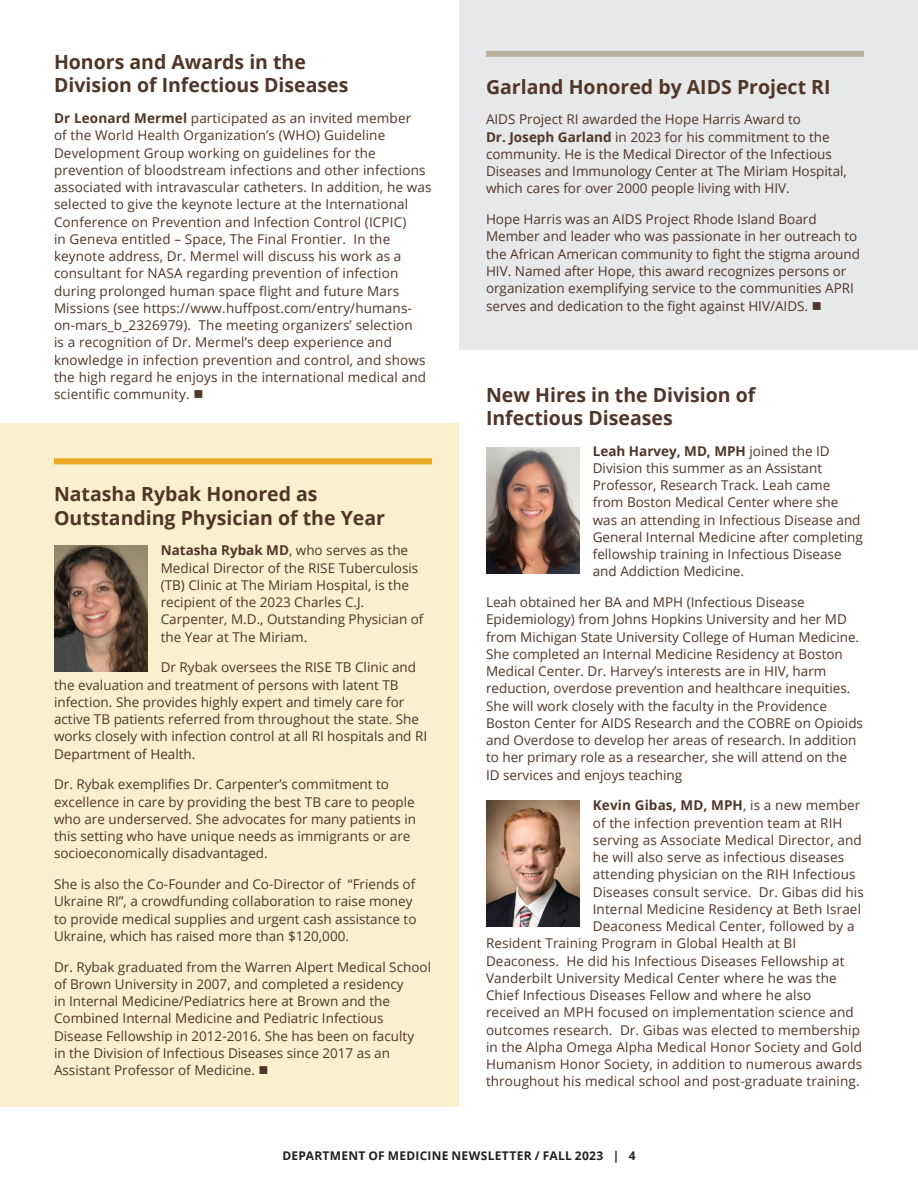
<style>
.page{position:relative;width:918px;height:1188px;background:#fff}
.page>*{position:absolute;margin:0;border:0;box-sizing:border-box;transform-origin:0 0}
.t1{font:700 19.5px/23.4px "Open Sans";color:#503528}
.t2{font:13.5px/17.2px "Open Sans";color:#503528}
.t3{font:700 13.5px "Open Sans";letter-spacing:.01em;color:#503528}
.t4{font:700 12px "Open Sans";letter-spacing:.025em;color:#231f20}
.s1{font-weight:700}
.s2{font-weight:400}
</style>
<div class="page">
<div style="left:459px;top:0;width:459px;height:350px;background:#e7e8ea"></div>
<div style="left:0;top:423px;width:459px;height:684px;background:#faf0ce"></div>
<div style="left:54px;top:458px;width:378px;height:6px;background:#eaa920"></div>
<img style="left:54px;top:546px;width:93px;height:126px">
<div style="left:486px;top:51px;width:378px;height:6px;background:#b7b19d"></div>
<img style="left:486px;top:448px;width:93px;height:125px">
<img style="left:486px;top:801px;width:93px;height:125px">
<h1 class="t1" style="left:54px;top:50px;width:296px">Honors and Awards in the<br>Division of Infectious Diseases</h1>
<p class="t2" style="left:54px;top:109px;width:379px"><span class="s1">Dr Leonard Mermel</span> participated as an invited member<br>of the World Health Organization’s (WHO) Guideline Development Group working on guidelines for the prevention of bloodstream infections and other infections associated with intravascular catheters. In addition, he was selected to give the keynote lecture at the International Conference on Prevention and Infection Control (ICPIC)<br>in Geneva entitled – Space, The Final Frontier. In the keynote address, Dr. Mermel will discuss his work as a consultant for NASA regarding prevention of infection during prolonged human space flight and future Mars Missions (see https://www.huffpost.com/entry/humans&shy;on-mars_b_2326979). The meeting organizers’ selection<br>is a recognition of Dr. Mermel’s deep experience and knowledge in infection prevention and control, and shows the high regard he enjoys in the international medical and scientific community. ■</p>
<h1 class="t1" style="left:54px;top:482px;width:333px">Natasha Rybak Honored as<br>Outstanding Physician of the Year</h1>
<p class="t2" style="left:161px;top:542px;width:264px"><span class="s1">Natasha Rybak MD</span>, who serves as the Medical Director of the RISE Tuberculosis (TB) Clinic at The Miriam Hospital, is the recipient of the 2023 Charles C.J.<br>Carpenter, M.D., Outstanding Physician of the Year at The Miriam.</p>
<p class="t2" style="left:54px;top:659px;width:375px;text-indent:107px">Dr Rybak oversees the RISE TB Clinic and the evaluation and treatment of persons with latent TB infection. She provides highly expert and timely care for active TB patients referred from throughout the state. She works closely with infection control at all RI hospitals and RI Department of Health.</p>
<p class="t2" style="left:54px;top:776px;width:364px">Dr. Rybak exemplifies Dr. Carpenter’s commitment to excellence in care by providing the best TB care to people who are underserved. She advocates for many patients in this setting who have unique needs as immigrants or are socioeconomically disadvantaged.</p>
<p class="t2" style="left:54px;top:875px;width:364px">She is also the Co-Founder and Co-Director of “Friends of Ukraine RI”, a crowdfunding collaboration to raise money to provide medical supplies and urgent cash assistance to Ukraine, which has raised more than $120,000.</p>
<p class="t2" style="left:54px;top:958px;width:379px">Dr. Rybak graduated from the Warren Alpert Medical School of Brown University in 2007, and completed a residency<br>in Internal Medicine/Pediatrics here at Brown and the Combined Internal Medicine and Pediatric Infectious Disease Fellowship in 2012-2016. She has been on faculty<br>in the Division of Infectious Diseases since 2017 as an Assistant Professor of Medicine. ■</p>
<h1 class="t1" style="left:486px;top:74px;width:346px">Garland Honored by AIDS Project RI</h1>
<p class="t2" style="left:486px;top:111px;width:362px">AIDS Project RI awarded the Hope Harris Award to<br><span class="s1">Dr. Joseph Garland</span> in 2023 for his commitment to the community. He is the Medical Director of the Infectious Diseases and Immunology Center at The Miriam Hospital, which cares for over 2000 people living with HIV.</p>
<p class="t2" style="left:486px;top:210px;width:376px">Hope Harris was an AIDS Project Rhode Island Board Member and leader who was passionate in her outreach to the African American community to fight the stigma around HIV. Named after Hope, this award recognizes persons or organization exemplifying service to the communities APRI serves and dedication to the fight against HIV/AIDS. ■</p>
<h1 class="t1" style="left:486px;top:382px;width:271px">New Hires in the Division of<br>Infectious Diseases</h1>
<p class="t2" style="left:593px;top:442px;width:272px"><span class="s1">Leah Harvey, MD, MPH</span> joined the ID Division this summer as an Assistant Professor, Research Track. Leah came from Boston Medical Center where she was an attending in Infectious Disease and General Internal Medicine after completing fellowship training in Infectious Disease and Addiction Medicine.</p>
<p class="t2" style="left:486px;top:593px;width:379px">Leah obtained her BA and MPH (Infectious Disease Epidemiology) from Johns Hopkins University and her MD from Michigan State University College of Human Medicine.<br>She completed an Internal Medicine Residency at Boston Medical Center. Dr. Harvey’s interests are in HIV, harm reduction, overdose prevention and healthcare inequities.<br>She will work closely with the faculty in the Providence Boston Center for AIDS Research and the COBRE on Opioids and Overdose to develop her areas of research. In addition to her primary role as a researcher, she will attend on the ID services and enjoys teaching</p>
<p class="t3" style="left:593px;top:796px;width:269px">Kevin Gibas, MD, MPH<span class="s2">, is a new member</span></p>
<p class="t2" style="left:593px;top:814px;width:251px">of the infection prevention team at RIH</p>
<p class="t2" style="left:593px;top:831px;width:271px">serving as Associate Medical Director, and</p>
<p class="t2" style="left:593px;top:848px;width:253px">he will also serve as infectious diseases</p>
<p class="t2" style="left:593px;top:866px;width:264px">attending physician on the RIH Infectious</p>
<p class="t2" style="left:593px;top:883px;width:273px">Diseases consult service. Dr. Gibas did his</p>
<p class="t2" style="left:593px;top:900px;width:270px">Internal Medicine Residency at Beth Israel</p>
<p class="t2" style="left:593px;top:917px;width:263px">Deaconess Medical Center, followed by a</p>
<p class="t2" style="left:486px;top:935px;width:312px">Resident Training Program in Global Health at BI</p>
<p class="t2" style="left:486px;top:952px;width:360px">Deaconess. He did his Infectious Diseases Fellowship at</p>
<p class="t2" style="left:486px;top:969px;width:352px">Vanderbilt University Medical Center where he was the</p>
<p class="t2" style="left:486px;top:986px;width:327px">Chief Infectious Diseases Fellow and where he also</p>
<p class="t2" style="left:486px;top:1004px;width:369px">received an MPH focused on implementation science and</p>
<p class="t2" style="left:486px;top:1021px;width:375px">outcomes research. Dr. Gibas was elected to membership</p>
<p class="t2" style="left:486px;top:1038px;width:377px">in the Alpha Omega Alpha Medical Honor Society and Gold</p>
<p class="t2" style="left:486px;top:1055px;width:378px">Humanism Honor Society, in addition to numerous awards</p>
<p class="t2" style="left:486px;top:1073px;width:375px">throughout his medical school and post-graduate training.</p>
<p class="t4" style="left:282px;top:1147px;width:355px">DEPARTMENT OF MEDICINE NEWSLETTER / FALL 2023 | 4</p>
</div>
